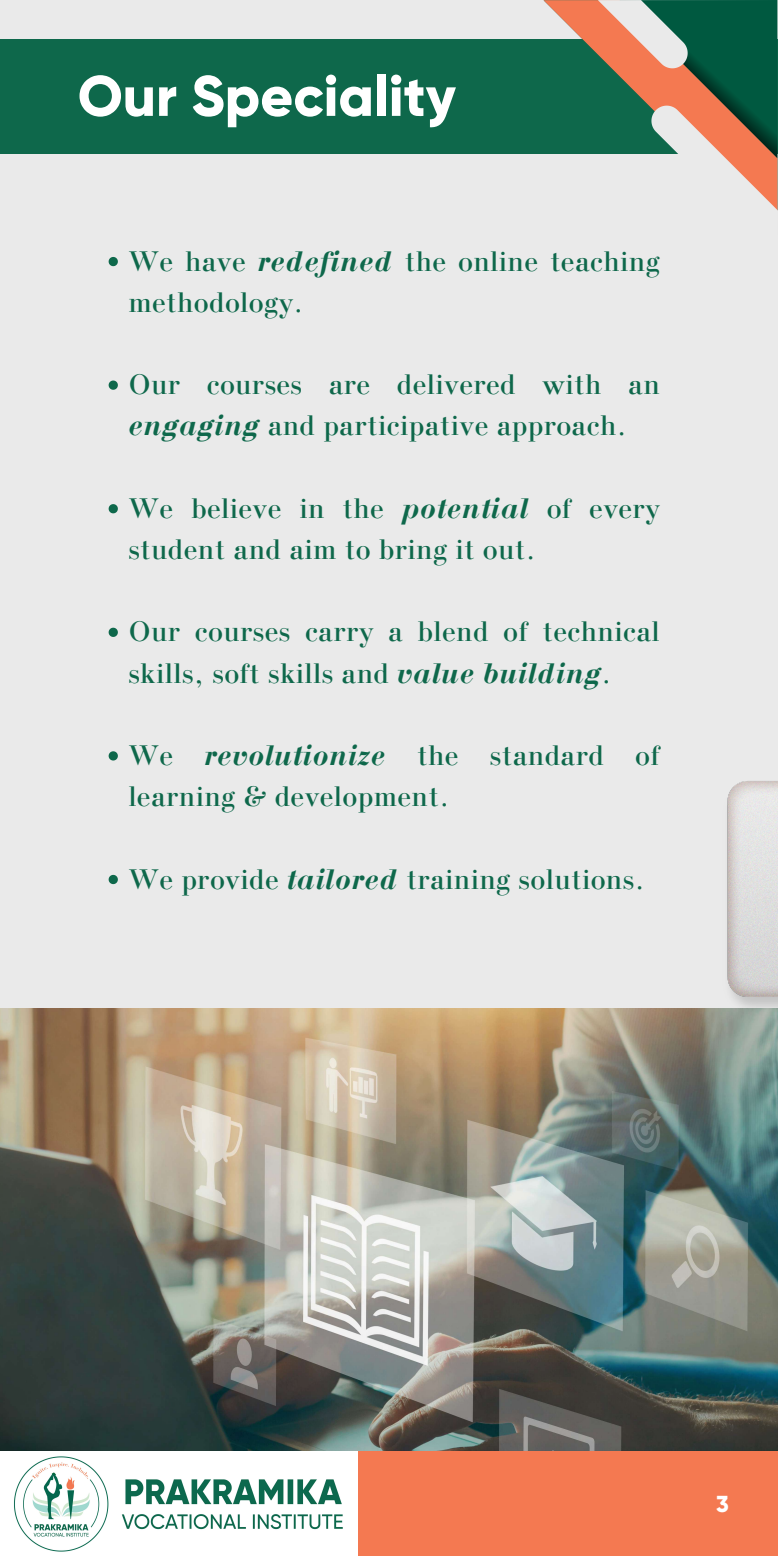
<style>
.page{position:relative;width:778px;height:1556px;background:#fff}
.page>*{position:absolute;margin:0;border:0;box-sizing:border-box;transform-origin:0 0}
.t1{font:800 57px "Gilroy";color:#fff}
.t2{font:29.91px/41.2px "Bodoni";letter-spacing:.03em;color:#0e684b}
.t3{font:800 23.1px "Gilroy";color:#fff}
.s1{font-weight:700;font-style:italic}
</style>
<div class="page">
<div style="left:0;top:0;width:778px;height:1555px;background:#eaeaea"></div>
<svg style="left:109px;top:257px;width:9px;height:9px"></svg>
<svg style="left:109px;top:380px;width:9px;height:10px"></svg>
<svg style="left:109px;top:504px;width:9px;height:9px"></svg>
<svg style="left:109px;top:627px;width:9px;height:10px"></svg>
<svg style="left:109px;top:751px;width:9px;height:9px"></svg>
<svg style="left:109px;top:874px;width:9px;height:10px"></svg>
<img style="left:0;top:1008px;width:778px;height:443px">
<div style="left:0;top:1451px;width:778px;height:104px;background:#f47951"></div>
<div style="left:0;top:39px;width:778px;height:115px;background:#0e684b"></div>
<svg style="left:543px;top:0;width:55px;height:55px"></svg>
<svg style="left:598px;top:0;width:180px;height:211px"></svg>
<img style="left:0;top:1451px;width:358px;height:104px">
<img style="left:722px;top:781px;width:56px;height:234px">
<h1 class="t1" style="left:78px;top:61px;width:379px">Our Speciality</h1>
<p class="t2" style="left:129px;top:241px;width:532px">We have <span class="s1">redefined</span> the online teaching methodology.</p>
<p class="t2" style="left:129px;top:365px;width:532px">Our courses are delivered with an <span class="s1">engaging</span> and participative approach.</p>
<p class="t2" style="left:129px;top:488px;width:532px">We believe in the <span class="s1">potential</span> of every student and aim to bring it out.</p>
<p class="t2" style="left:129px;top:612px;width:532px">Our courses carry a blend of technical skills, soft skills and <span class="s1">value building</span>.</p>
<p class="t2" style="left:129px;top:735px;width:532px">We <span class="s1">revolutionize</span> the standard of learning &amp; development.</p>
<p class="t2" style="left:129px;top:859px;width:517px">We provide <span class="s1">tailored</span> training solutions.</p>
<p class="t3" style="left:716px;top:1489px;width:14px">3</p>
</div>
